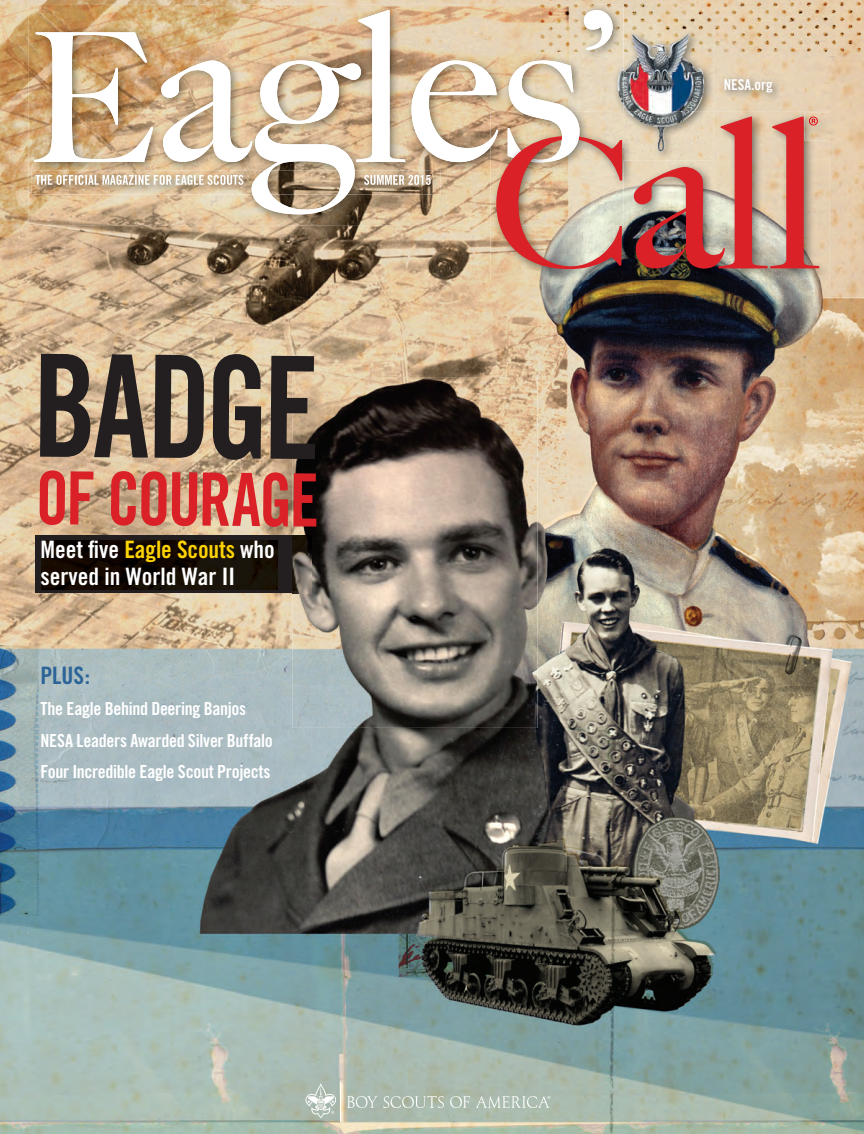
<style>
.page{position:relative;width:864px;height:1134px;background:#fff}
.page>*{position:absolute;margin:0;border:0;box-sizing:border-box;transform-origin:0 0}
.t1{font:142.5px "Trade Gothic Bold Cond Twenty";letter-spacing:-.05em;color:#231f20;scale:.9 1}
.t2{font:73.5px "Trade Gothic Bold Cond Twenty";letter-spacing:-.05em;color:#da2128;scale:.9 1}
.t3{font:24px/27px "Trade Gothic Bold Cond Twenty";color:#fff}
.t4{font:24px "Trade Gothic Bold Cond Twenty";color:#2c6498}
.t5{font:18px/31.5px "Trade Gothic Bold Cond Twenty";letter-spacing:-.02em;color:#fff}
.t6{font:15px "Trade Gothic Bold Cond Twenty";color:#fff}
.s1{color:#fed304}
</style>
<div class="page">
<img style="left:0;top:0;width:864px;height:1134px">
<img style="left:720px;top:74px;width:62px;height:28px">
<img style="left:624px;top:29px;width:41px;height:42px">
<img style="left:632px;top:33px;width:56px;height:23px">
<img style="left:624px;top:72px;width:80px;height:39px">
<svg style="left:347px;top:1096px;width:30px;height:12px"></svg>
<svg style="left:383px;top:1096px;width:61px;height:12px"></svg>
<svg style="left:450px;top:1096px;width:20px;height:12px"></svg>
<svg style="left:306px;top:1083px;width:30px;height:35px"></svg>
<hr style="left:340px;top:1082px;width:1px;height:39px;background:#fff">
<svg style="left:476px;top:1096px;width:75px;height:12px"></svg>
<img style="left:830px;top:112px;width:3px;height:28px">
<img style="left:29px;top:4px;width:595px;height:221px">
<img style="left:613px;top:29px;width:11px;height:82px">
<img style="left:618px;top:68px;width:6px;height:37px">
<svg style="left:34px;top:10px;width:579px;height:204px"></svg>
<img style="left:490px;top:111px;width:340px;height:169px">
<img style="left:624px;top:111px;width:90px;height:6px">
<img style="left:627px;top:111px;width:68px;height:6px">
<img style="left:490px;top:111px;width:134px;height:114px">
<img style="left:490px;top:111px;width:89px;height:51px">
<img style="left:496px;top:117px;width:323px;height:152px">
<svg style="left:556px;top:126px;width:23px;height:29px"></svg>
<svg style="left:35px;top:535px;width:276px;height:58px;background:#160f09"></svg>
<img style="left:292px;top:377px;width:246px;height:351px">
<img style="left:292px;top:535px;width:19px;height:58px">
<h1 class="t1" style="left:32px;top:320px;width:322px">BADGE</h1>
<h2 class="t2" style="left:36px;top:454px;width:317px">OF COURAGE</h2>
<h3 class="t3" style="left:40px;top:536px;width:236px">Meet five <span class="s1">Eagle Scouts</span> who served in World War II</h3>
<h3 class="t4" style="left:40px;top:660px;width:51px">PLUS:</h3>
<p class="t5" style="left:40px;top:693px;width:234px">The Eagle Behind Deering Banjos<br>NESA Leaders Awarded Silver Buffalo<br>Four Incredible Eagle Scout Projects</p>
<p class="t6" style="left:724px;top:75px;width:51px">NESA.org</p>
</div>
